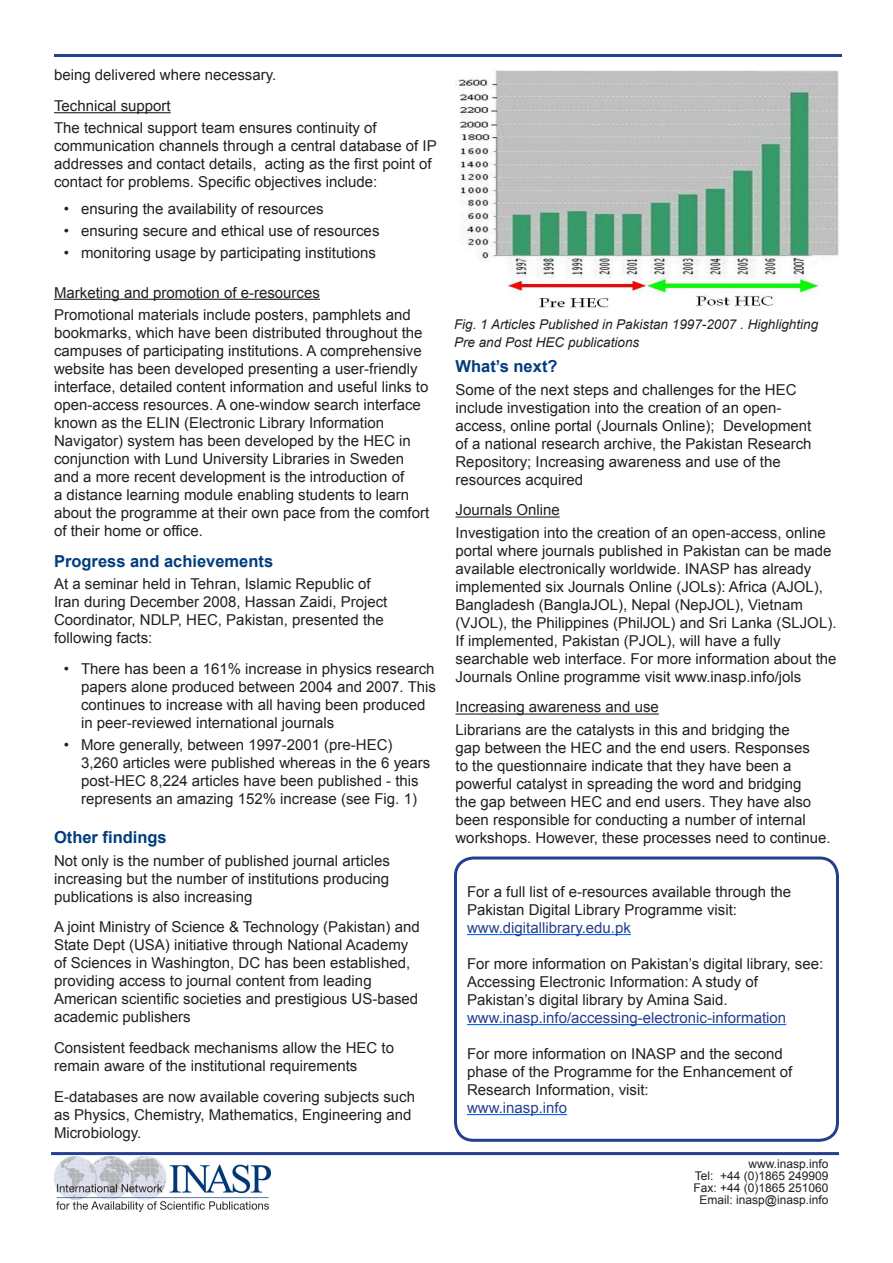
<style>
.page{position:relative;width:893px;height:1263px;background:#fff}
.page>*{position:absolute;margin:0;border:0;box-sizing:border-box;transform-origin:0 0}
.t1{font:700 16.5px "Arial";color:#013d7d}
.t2{font:15px/18px "Arial";color:#231f20}
.t3{font:15px "Arial";color:#253f8e}
.t4{font:italic 13.5px/18px "Arial";color:#231f20}
.t5{font:12px "Arial";color:#231f20}
.s1{color:#253f8e}
</style>
<div class="page">
<hr style="left:54px;top:112px;width:117px;height:1px;background:#231f20">
<hr style="left:54px;top:299px;width:266px;height:1px;background:#231f20">
<hr style="left:455px;top:516px;width:105px;height:2px;background:#231f20">
<hr style="left:455px;top:713px;width:204px;height:2px;background:#231f20">
<hr style="left:53px;top:1152px;width:784px;height:3px;background:#253f8e">
<hr style="left:56px;top:54px;width:784px;height:3px;background:#253f8e">
<img style="left:54px;top:1157px;width:216px;height:54px">
<hr style="left:467px;top:934px;width:164px;height:1px;background:#06f">
<hr style="left:467px;top:1024px;width:319px;height:1px;background:#06f">
<hr style="left:467px;top:1114px;width:100px;height:1px;background:#06f">
<div style="left:454px;top:856px;width:385px;height:286px;border:3px solid #253f8e;border-radius:18px"></div>
<img style="left:456px;top:70px;width:383px;height:238px">
<p class="t2" style="left:54px;top:66px;width:224px">being delivered where necessary.</p>
<p class="t2" style="left:54px;top:97px;width:118px">Technical support</p>
<p class="t2" style="left:54px;top:119px;width:384px">The technical support team ensures continuity of communication channels through a central database of IP addresses and contact details, acting as the first point of contact for problems. Specific objectives include:</p>
<p class="t2" style="left:64px;top:200px;width:261px">• ensuring the availability of resources</p>
<p class="t2" style="left:64px;top:222px;width:317px">• ensuring secure and ethical use of resources</p>
<p class="t2" style="left:64px;top:244px;width:314px">• monitoring usage by participating institutions</p>
<p class="t2" style="left:54px;top:284px;width:267px">Marketing and promotion of e-resources</p>
<p class="t2" style="left:54px;top:306px;width:377px">Promotional materials include posters, pamphlets and bookmarks, which have been distributed throughout the campuses of participating institutions. A comprehensive website has been developed presenting a user-friendly interface, detailed content information and useful links to open-access resources. A one-window search interface known as the ELIN (Electronic Library Information Navigator) system has been developed by the HEC in conjunction with Lund University Libraries in Sweden and a more recent development is the introduction of<br>a distance learning module enabling students to learn about the programme at their own pace from the comfort of their home or office.</p>
<p class="t1" style="left:54px;top:550px;width:221px">Progress and achievements</p>
<p class="t2" style="left:54px;top:575px;width:335px">At a seminar held in Tehran, Islamic Republic of Iran during December 2008, Hassan Zaidi, Project Coordinator, NDLP, HEC, Pakistan, presented the following facts:</p>
<p class="t2" style="left:81px;top:660px;width:356px;text-indent:-17px">• There has been a 161% increase in physics research papers alone produced between 2004 and 2007. This continues to increase with all having been produced in peer-reviewed international journals</p>
<p class="t2" style="left:81px;top:736px;width:351px;text-indent:-17px">• More generally, between 1997-2001 (pre-HEC)<br>3,260 articles were published whereas in the 6 years post-HEC 8,224 articles have been published - this represents an amazing 152% increase (see Fig. 1)</p>
<p class="t1" style="left:54px;top:827px;width:114px">Other findings</p>
<p class="t2" style="left:54px;top:851px;width:337px;text-align:justify">Not only is the number of published journal articles increasing but the number of institutions producing publications is also increasing</p>
<p class="t2" style="left:54px;top:918px;width:367px">A joint Ministry of Science &amp; Technology (Pakistan) and State Dept (USA) initiative through National Academy of Sciences in Washington, DC has been established, providing access to journal content from leading American scientific societies and prestigious US-based academic publishers</p>
<p class="t2" style="left:54px;top:1039px;width:342px">Consistent feedback mechanisms allow the HEC to remain aware of the institutional requirements</p>
<p class="t2" style="left:54px;top:1088px;width:362px">E-databases are now available covering subjects such as Physics, Chemistry, Mathematics, Engineering and<br>Microbiology.</p>
<p class="t4" style="left:454px;top:316px;width:366px">Fig. 1 Articles Published in Pakistan 1997-2007 . Highlighting<br>Pre and Post HEC publications</p>
<p class="t1" style="left:455px;top:356px;width:104px">What’s next?</p>
<p class="t2" style="left:455px;top:381px;width:357px">Some of the next steps and challenges for the HEC include investigation into the creation of an open&shy;access, online portal (Journals Online); Development of a national research archive, the Pakistan Research Repository; Increasing awareness and use of the resources acquired</p>
<p class="t2" style="left:455px;top:501px;width:106px">Journals Online</p>
<p class="t2" style="left:455px;top:524px;width:382px">Investigation into the creation of an open-access, online portal where journals published in Pakistan can be made available electronically worldwide. INASP has already implemented six Journals Online (JOLs): Africa (AJOL), Bangladesh (BanglaJOL), Nepal (NepJOL), Vietnam (VJOL), the Philippines (PhilJOL) and Sri Lanka (SLJOL).<br>If implemented, Pakistan (PJOL), will have a fully searchable web interface. For more information about the Journals Online programme visit www.inasp.info/jols</p>
<p class="t2" style="left:455px;top:698px;width:205px">Increasing awareness and use</p>
<p class="t2" style="left:455px;top:721px;width:377px">Librarians are the catalysts in this and bridging the<br>gap between the HEC and the end users. Responses<br>to the questionnaire indicate that they have been a powerful catalyst in spreading the word and bridging<br>the gap between HEC and end users. They have also been responsible for conducting a number of internal workshops. However, these processes need to continue.</p>
<p class="t2" style="left:467px;top:883px;width:326px">For a full list of e-resources available through the<br>Pakistan Digital Library Programme visit: <span class="s1">www.digitallibrary.edu.pk</span></p>
<p class="t2" style="left:467px;top:955px;width:358px">For more information on Pakistan’s digital library, see:</p>
<p class="t2" style="left:467px;top:973px;width:292px">Accessing Electronic Information: A study of<br>Pakistan’s digital library by Amina Said.</p>
<p class="t3" style="left:467px;top:1008px;width:321px">www.inasp.info/accessing-electronic-information</p>
<p class="t2" style="left:467px;top:1045px;width:327px">For more information on INASP and the second phase of the Programme for the Enhancement of<br>Research Information, visit:</p>
<p class="t3" style="left:467px;top:1098px;width:102px">www.inasp.info</p>
<p class="t5" style="left:748px;top:1156px;width:82px">www.inasp.info</p>
<p class="t5" style="left:695px;top:1168px;width:135px">Tel: +44 (0)1865 249909</p>
<p class="t5" style="left:693px;top:1180px;width:137px">Fax: +44 (0)1865 251060</p>
<p class="t5" style="left:700px;top:1192px;width:130px">Email: inasp@inasp.info</p>
</div>
